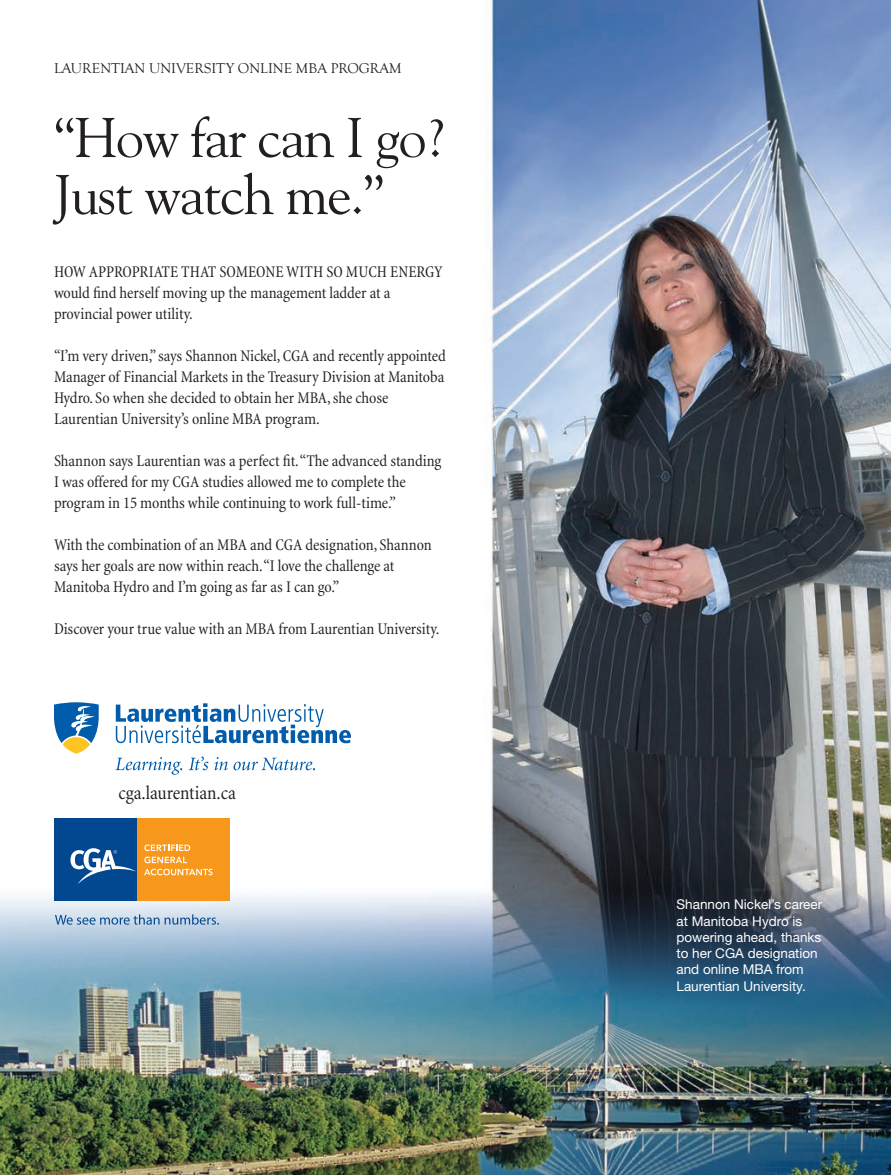
<style>
.page{position:relative;width:891px;height:1175px;background:#fff}
.page>*{position:absolute;margin:0;border:0;box-sizing:border-box;transform-origin:0 0}
.t1{font:55.5px/57px "Goudy";letter-spacing:-.025em;color:#231f20}
.t2{font:condensed 19.5px "Minion";letter-spacing:-.005em;color:#231f20}
.t3{font:condensed 16.5px/21px "Minion";letter-spacing:-.005em;color:#231f20}
.t4{font:14.55px "Goudy Old Style T";color:#231f20}
.t5{font:13.5px/16.2px "Helvetica Neue";color:#fff}
</style>
<div class="page">
<img style="left:0;top:0;width:891px;height:1174px">
<div style="left:137px;top:818px;width:93px;height:83px;background:#f7981d"></div>
<div style="left:54px;top:818px;width:83px;height:83px;background:#014890"></div>
<svg style="left:144px;top:844px;width:69px;height:31px"></svg>
<svg style="left:70px;top:848px;width:66px;height:36px"></svg>
<svg style="left:55px;top:914px;width:164px;height:10px"></svg>
<svg style="left:116px;top:703px;width:235px;height:40px"></svg>
<svg style="left:54px;top:702px;width:45px;height:51px"></svg>
<svg style="left:115px;top:757px;width:67px;height:17px"></svg>
<svg style="left:189px;top:756px;width:19px;height:14px"></svg>
<svg style="left:214px;top:757px;width:14px;height:13px"></svg>
<svg style="left:234px;top:757px;width:81px;height:13px"></svg>
<p class="t4" style="left:54px;top:60px;width:349px">LAURENTIAN UNIVERSITY ONLINE MBA PROGRAM</p>
<h1 class="t1" style="left:54px;top:107px;width:391px">“How far can I go?<br>Just watch me.”</h1>
<p class="t3" style="left:54px;top:262px;width:390px">HOW APPROPRIATE THAT SOMEONE WITH SO MUCH ENERGY would find herself moving up the management ladder at a provincial power utility.</p>
<p class="t3" style="left:54px;top:346px;width:393px">“I’m very driven,” says Shannon Nickel, CGA and recently appointed Manager of Financial Markets in the Treasury Division at Manitoba Hydro. So when she decided to obtain her MBA, she chose Laurentian University’s online MBA program.</p>
<p class="t3" style="left:54px;top:451px;width:389px">Shannon says Laurentian was a perfect fit. “The advanced standing<br>I was offered for my CGA studies allowed me to complete the program in 15 months while continuing to work full-time.”</p>
<p class="t3" style="left:54px;top:535px;width:379px">With the combination of an MBA and CGA designation, Shannon says her goals are now within reach. “I love the challenge at<br>Manitoba Hydro and I’m going as far as I can go.”</p>
<p class="t3" style="left:54px;top:619px;width:387px">Discover your true value with an MBA from Laurentian University.</p>
<p class="t2" style="left:118px;top:782px;width:119px">cga.laurentian.ca</p>
<p class="t5" style="left:676px;top:896px;width:147px">Shannon Nickel’s career at Manitoba Hydro is powering ahead, thanks to her CGA designation and online MBA from<br>Laurentian University.</p>
</div>
